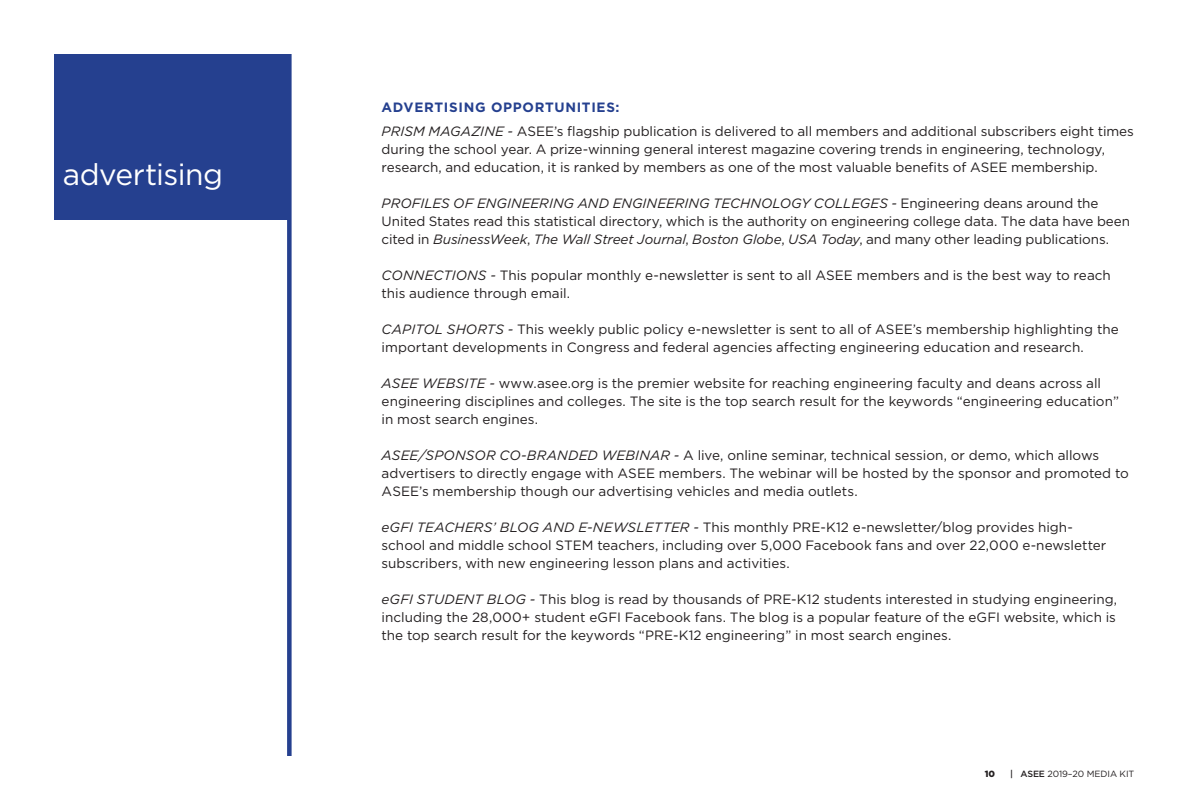
<style>
.page{position:relative;width:1188px;height:810px;background:#fff}
.page>*{position:absolute;margin:0;border:0;box-sizing:border-box;transform-origin:0 0}
.t1{font:30px "Gotham";letter-spacing:-.02em;color:#fff}
.t2{font:13.5px/18px "Gotham";color:#231f20}
.t3{font:9px "Gotham";letter-spacing:-.01em;color:#231f20}
.t4{font:900 9px "Gotham";color:#231f20}
.s1{font-weight:700;color:#25408f}
.s2{font-style:italic}
.s3{font-weight:500}
</style>
<div class="page">
<div style="left:287px;top:54px;width:5px;height:702px;background:#25408f"></div>
<div style="left:54px;top:54px;width:233px;height:166px;background:#25408f"></div>
<h1 class="t1" style="left:63px;top:158px;width:162px">advertising</h1>
<p class="t2" style="left:382px;top:95px;width:754px;line-height:24px"><span class="s1">ADVERTISING OPPORTUNITIES:<br></span><span class="s2">PRISM MAGAZINE -</span> ASEE’s flagship publication is delivered to all members and additional subscribers eight times</p>
<p class="t2" style="left:382px;top:140px;width:725px">during the school year. A prize-winning general interest magazine covering trends in engineering, technology, research, and education, it is ranked by members as one of the most valuable benefits of ASEE membership.</p>
<p class="t2" style="left:382px;top:194px;width:750px"><span class="s2">PROFILES OF ENGINEERING AND ENGINEERING TECHNOLOGY COLLEGES -</span> Engineering deans around the<br>United States read this statistical directory, which is the authority on engineering college data. The data have been cited in <span class="s2">BusinessWeek</span>, <span class="s2">The Wall Street Journal</span>, <span class="s2">Boston Globe</span>, <span class="s2">USA Today</span>, and many other leading publications.</p>
<p class="t2" style="left:382px;top:266px;width:731px"><span class="s2">CONNECTIONS -</span> This popular monthly e-newsletter is sent to all ASEE members and is the best way to reach this audience through email.</p>
<p class="t2" style="left:382px;top:320px;width:739px"><span class="s2">CAPITOL SHORTS -</span> This weekly public policy e-newsletter is sent to all of ASEE’s membership highlighting the important developments in Congress and federal agencies affecting engineering education and research.</p>
<p class="t2" style="left:382px;top:374px;width:739px"><span class="s2">ASEE WEBSITE -</span> www.asee.org is the premier website for reaching engineering faculty and deans across all engineering disciplines and colleges. The site is the top search result for the keywords “engineering education” in most search engines.</p>
<p class="t2" style="left:382px;top:446px;width:749px"><span class="s2">ASEE/SPONSOR CO-BRANDED WEBINAR -</span> A live, online seminar, technical session, or demo, which allows advertisers to directly engage with ASEE members. The webinar will be hosted by the sponsor and promoted to<br>ASEE’s membership though our advertising vehicles and media outlets.</p>
<p class="t2" style="left:382px;top:518px;width:726px"><span class="s2">eGFI TEACHERS’ BLOG AND E-NEWSLETTER -</span> This monthly PRE-K12 e-newsletter/blog provides high&shy;school and middle school STEM teachers, including over 5,000 Facebook fans and over 22,000 e-newsletter subscribers, with new engineering lesson plans and activities.</p>
<p class="t2" style="left:382px;top:590px;width:737px;text-align:justify"><span class="s2">eGFI STUDENT BLOG -</span> This blog is read by thousands of PRE-K12 students interested in studying engineering, including the 28,000+ student eGFI Facebook fans. The blog is a popular feature of the eGFI website, which is the top search result for the keywords “PRE-K12 engineering” in most search engines.</p>
<p class="t4" style="left:985px;top:769px;width:12px">10</p>
<p class="t3" style="left:1010px;top:769px;width:126px"><span class="s3">| ASEE</span> 2019–20 MEDIA KIT</p>
</div>
